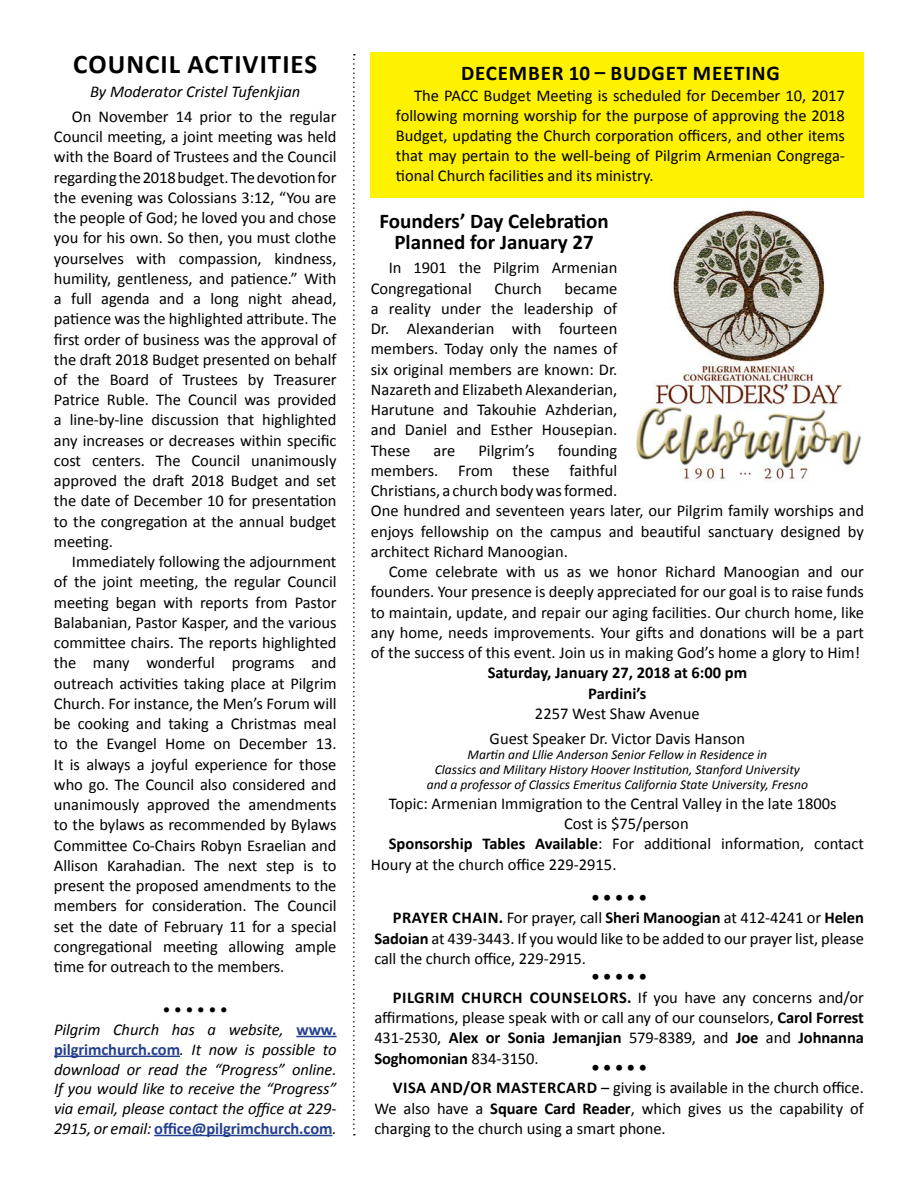
<style>
.page{position:relative;width:918px;height:1188px;background:#fff}
.page>*{position:absolute;margin:0;border:0;box-sizing:border-box;transform-origin:0 0}
.t1{font:700 27px "Calibri";letter-spacing:.04em;color:#000}
.t2{font:700 21px/20.2px "Calibri";color:#000;text-align:center}
.t3{font:700 21px "Calibri";letter-spacing:.04em;color:#000}
.t4{font:16.5px/20.2px "Calibri";color:#000;text-align:justify}
.t5{font:italic 16.5px/19.8px "Calibri";letter-spacing:-.005em;color:#000;text-align:center}
.t6{font:700 16.5px/20.2px "Calibri";letter-spacing:-.005em;color:#000;text-align:center}
.t7{font:italic 13.5px/15px "Calibri";color:#000;text-align:center}
.s1{font-style:normal}
.s2{font-weight:700;font-style:normal;color:#25408f}
.s3{font-weight:700}
.s4{font-weight:400}
</style>
<div class="page">
<div style="left:371px;top:52px;width:493px;height:146px;background:#fff200"></div>
<svg style="left:353px;top:54px;width:2px;height:1082px"></svg>
<img style="left:636px;top:210px;width:225px;height:272px">
<hr style="left:296px;top:1036px;width:41px;height:1px;background:#25408f">
<hr style="left:54px;top:1056px;width:126px;height:1px;background:#25408f">
<hr style="left:154px;top:1135px;width:178px;height:1px;background:#25408f">
<h1 class="t1" style="left:73px;top:47px;width:246px">COUNCIL ACTIVITIES</h1>
<p class="t5" style="left:90px;top:81px;width:212px">By Moderator Cristel Tufenkjian</p>
<p class="t4" style="left:54px;top:106px;width:284px;text-indent:18px">On November 14 prior to the regular Council meeting, a joint meeting was held with the Board of Trustees and the Council regarding the 2018 budget. The devotion for the evening was Colossians 3:12, “You are the people of God; he loved you and chose you for his own. So then, you must clothe yourselves with compassion, kindness, humility, gentleness, and patience.” With a full agenda and a long night ahead, patience was the highlighted attribute. The first order of business was the approval of the draft 2018 Budget presented on behalf of the Board of Trustees by Treasurer Patrice Ruble. The Council was provided a line-by-line discussion that highlighted any increases or decreases within specific cost centers. The Council unanimously approved the draft 2018 Budget and set the date of December 10 for presentation to the congregation at the annual budget meeting.</p>
<p class="t4" style="left:54px;top:552px;width:284px;text-indent:18px">Immediately following the adjournment of the joint meeting, the regular Council meeting began with reports from Pastor Balabanian, Pastor Kasper, and the various committee chairs. The reports highlighted the many wonderful programs and outreach activities taking place at Pilgrim Church. For instance, the Men’s Forum will be cooking and taking a Christmas meal to the Evangel Home on December 13.<br>It is always a joyful experience for those who go. The Council also considered and unanimously approved the amendments to the bylaws as recommended by Bylaws Committee Co-Chairs Robyn Esraelian and Allison Karahadian. The next step is to present the proposed amendments to the members for consideration. The Council set the date of February 11 for a special congregational meeting allowing ample time for outreach to the members.</p>
<p class="t5" style="left:54px;top:999px;width:284px"><span class="s1">••••••<br></span>Pilgrim Church has a website, <span class="s2">www. pilgrimchurch.com</span>. It now is possible to download or read the “Progress” online.<br>If you would like to receive the “Progress” via email, please contact the office at 229- 2915, or email: <span class="s2">office@pilgrimchurch.com</span>.</p>
<p class="t3" style="left:461px;top:60px;width:320px">December 10 – buDget meeting</p>
<p class="t4" style="left:396px;top:85px;width:451px;text-indent:18px">The PACC Budget Meeting is scheduled for December 10, 2017 following morning worship for the purpose of approving the 2018<br>Budget, updating the Church corporation officers, and other items that may pertain to the well-being of Pilgrim Armenian Congrega&shy;tional Church facilities and its ministry.</p>
<p class="t2" style="left:379px;top:211px;width:231px">Founders’ Day celebration<br>Planned for January 27</p>
<p class="t4" style="left:371px;top:258px;width:248px;text-indent:18px">In 1901 the Pilgrim Armenian<br>Congregational</p>
<p class="t4" style="left:371px;top:278px;width:248px;text-indent:194px">became a reality under the leadership of Dr. Alexanderian with fourteen members. Today only the names of six original members are known: Dr.<br>Nazareth and Elizabeth Alexanderian, Harutune and Takouhie Azhderian, and Daniel and Esther Housepian.<br>These</p>
<p class="t4" style="left:495px;top:278px;width:49px">Church</p>
<p class="t4" style="left:371px;top:440px;width:495px;text-align:left;text-indent:187px">founding<br>members. From these faithful<br>Christians, a church body was formed.<br>One hundred and seventeen years later, our Pilgrim family worships and enjoys fellowship on the campus and beautiful sanctuary designed by architect Richard Manoogian.</p>
<p class="t4" style="left:371px;top:562px;width:495px;text-indent:18px">Come celebrate with us as we honor Richard Manoogian and our founders. Your presence is deeply appreciated for our goal is to raise funds to maintain, update, and repair our aging facilities. Our church home, like any home, needs improvements. Your gifts and donations will be a part of the success of this event. Join us in making God’s home a glory to Him!</p>
<p class="t6" style="left:488px;top:663px;width:261px">Saturday, January 27, 2018 at 6:00 pm<br>Pardini’s</p>
<p class="t4" style="left:490px;top:701px;width:257px;line-height:24.8px;text-align:center">2257 West Shaw Avenue<br>Guest Speaker Dr. Victor Davis Hanson</p>
<p class="t7" style="left:427px;top:746px;width:383px">Martin and Lllie Anderson Senior Fellow in Residence in<br>Classics and Military History Hoover Institution, Stanford University and a professor of Classics Emeritus California State University, Fresno</p>
<p class="t4" style="left:389px;top:793px;width:449px">Topic: Armenian Immigration to the Central Valley in the late 1800s</p>
<p class="t4" style="left:564px;top:814px;width:126px">Cost is $75/person</p>
<p class="t4" style="left:389px;top:834px;width:477px"><span class="s3">Sponsorship Tables Available</span>: For additional information, contact</p>
<p class="t4" style="left:371px;top:854px;width:247px">Houry at the church office 229-2915.</p>
<p class="t4" style="left:434px;top:440px;width:23px">are</p>
<p class="t4" style="left:478px;top:440px;width:58px">Pilgrim’s</p>
<p class="t6" style="left:591px;top:887px;width:57px">• • • • •</p>
<p class="t6" style="left:393px;top:908px;width:473px">PRAYER CHAIN. <span class="s4">For prayer, call</span> Sheri Manoogian <span class="s4">at 412-4241 or</span> Helen</p>
<p class="t4" style="left:374px;top:928px;width:491px"><span class="s3">Sadoian</span> at 439-3443. If you would like to be added to our prayer list, please</p>
<p class="t4" style="left:374px;top:949px;width:213px">call the church office, 229-2915.</p>
<p class="t6" style="left:591px;top:967px;width:57px">• • • • •</p>
<p class="t4" style="left:393px;top:987px;width:473px"><span class="s3">PILGRIM CHURCH COUNSELORS.</span> If you have any concerns and/or</p>
<p class="t4" style="left:374px;top:1007px;width:491px">affirmations, please speak with or call any of our counselors, <span class="s3">Carol Forrest</span></p>
<p class="t6" style="left:374px;top:1028px;width:491px"><span class="s4">431-2530,</span> Alex or Sonia Jemanjian <span class="s4">579-8389, and</span> Joe <span class="s4">and</span> Johnanna</p>
<p class="t6" style="left:374px;top:1048px;width:166px">Soghomonian <span class="s4">834-3150.</span></p>
<p class="t6" style="left:591px;top:1057px;width:57px">• • • • •</p>
<p class="t4" style="left:393px;top:1078px;width:473px"><span class="s3">VISA AND/OR MASTERCARD</span> – giving is available in the church office.</p>
<p class="t4" style="left:374px;top:1098px;width:491px">We also have a <span class="s3">Square Card Reader</span>, which gives us the capability of</p>
<p class="t4" style="left:374px;top:1118px;width:293px">charging to the church using a smart phone.</p>
</div>
